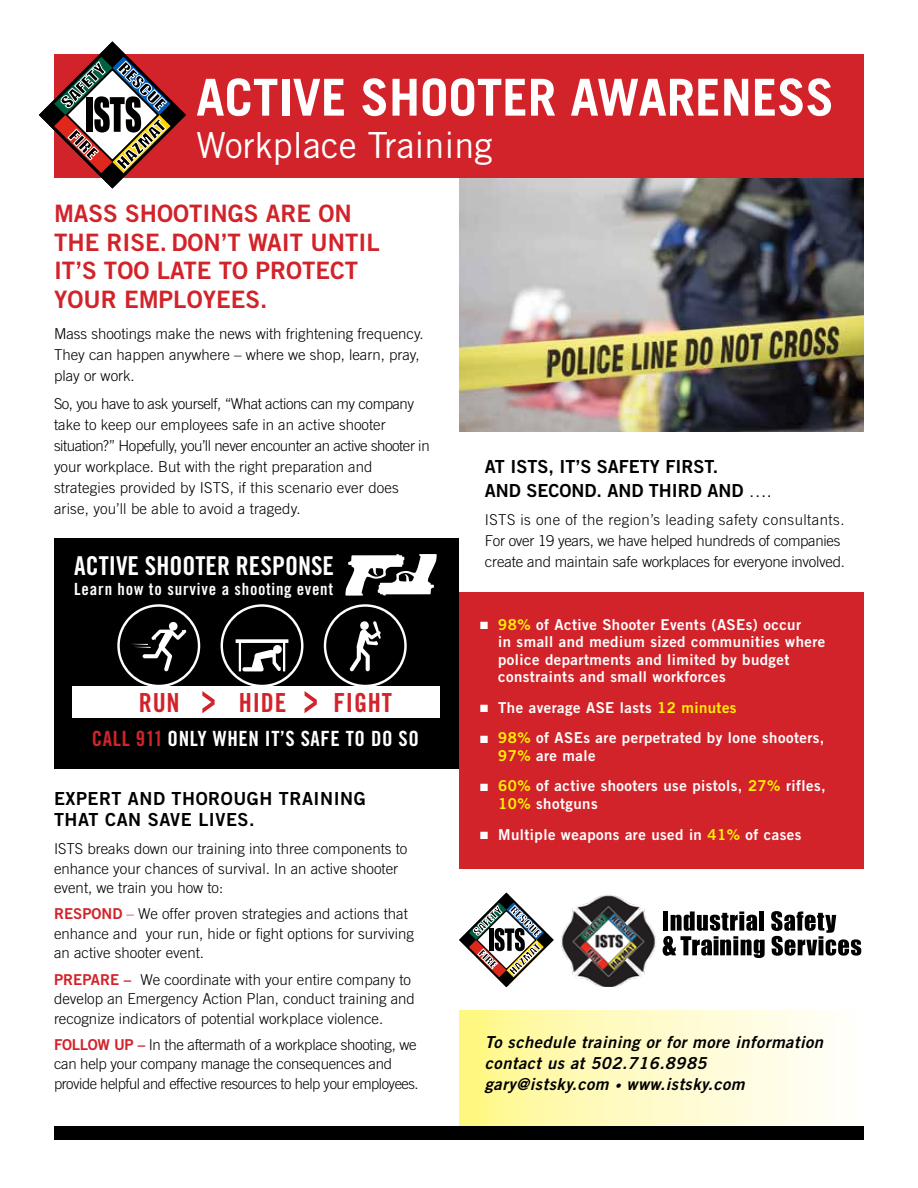
<style>
.page{position:relative;width:918px;height:1188px;background:#fff}
.page>*{position:absolute;margin:0;border:0;box-sizing:border-box;transform-origin:0 0}
.t1{font:700 51px "Trade Gothic";color:#fff}
.t2{font:36px "Trade Gothic";color:#fff}
.t3{font:26.25px "Trade Gothic Bold Cond Twenty";letter-spacing:.03em;color:#d2232a}
.t4{font:25.95px "Trade Gothic Bold Cond Twenty";color:#fff}
.t5{font:24px/28.5px "Trade Gothic Bold Two";color:#d2232a}
.t6{font:21px "Trade Gothic Bold Cond Twenty";letter-spacing:.03em;color:#fff}
.t7{font:18px/24px "Trade Gothic Bold Two";letter-spacing:.005em;color:#000}
.t8{font:18px/21px "Trade Gothic Bold Two";letter-spacing:.03em;color:#000}
.t9{font:16.8px "Trade Gothic Bold Cond Twenty";letter-spacing:.05em;color:#fff}
.t10{font:italic 16.5px/21px "Trade Gothic Bold Two";letter-spacing:.03em;color:#000}
.t11{font:300 15px/21px "Trade Gothic";color:#000}
.t12{font:15px/17.2px "Trade Gothic Bold Two";letter-spacing:.03em;color:#fff}
.t13{font:300 15px/19.5px "Trade Gothic";letter-spacing:-.02em;color:#000}
.s1{color:#d2232a}
.s2{font-family:"Trade Gothic Bold Two";font-weight:400;color:#d2232a}
.s3{font-family:"Trade Gothic";font-weight:300}
.s4{color:#fff200}
.s5{font-size:12px}
</style>
<div class="page">
<svg style="left:459px;top:1011px;width:369px;height:115px;background:#fffac2"></svg>
<svg style="left:459px;top:892px;width:95px;height:96px"></svg>
<svg style="left:663px;top:911px;width:102px;height:47px"></svg>
<svg style="left:771px;top:911px;width:90px;height:45px"></svg>
<div style="left:54px;top:1126px;width:810px;height:14px;background:#000"></div>
<div style="left:459px;top:592px;width:405px;height:276px;background:#d2232a"></div>
<div style="left:54px;top:538px;width:405px;height:230px;background:#000"></div>
<img style="left:459px;top:177px;width:405px;height:255px">
<div style="left:54px;top:54px;width:810px;height:123px;background:#d2232a"></div>
<svg style="left:345px;top:554px;width:92px;height:42px"></svg>
<svg style="left:324px;top:604px;width:83px;height:83px"></svg>
<div style="left:72px;top:687px;width:368px;height:31px;background:#fff"></div>
<svg style="left:117px;top:604px;width:98px;height:109px"></svg>
<svg style="left:221px;top:604px;width:96px;height:109px"></svg>
<svg style="left:39px;top:41px;width:149px;height:148px"></svg>
<img style="left:561px;top:895px;width:95px;height:92px">
<h1 class="t1" style="left:196px;top:66px;width:639px">ACTIVE SHOOTER AWARENESS</h1>
<h2 class="t2" style="left:196px;top:123px;width:298px">Workplace Training</h2>
<h3 class="t5" style="left:54px;top:199px;width:327px">MASS SHOOTINGS ARE ON<br>THE RISE. DON’T WAIT UNTIL<br>IT’S TOO LATE TO PROTECT<br>YOUR EMPLOYEES.</h3>
<p class="t11" style="left:54px;top:323px;width:371px">Mass shootings make the news with frightening frequency.<br>They can happen anywhere – where we shop, learn, pray, play or work.</p>
<p class="t11" style="left:54px;top:393px;width:377px">So, you have to ask yourself, “What actions can my company take to keep our employees safe in an active shooter situation?” Hopefully, you’ll never encounter an active shooter in your workplace. But with the right preparation and strategies provided by ISTS, if this scenario ever does arise, you’ll be able to avoid a tragedy.</p>
<h3 class="t4" style="left:74px;top:550px;width:261px">ACTIVE SHOOTER RESPONSE</h3>
<p class="t9" style="left:74px;top:579px;width:260px">Learn how to survive a shooting event</p>
<h3 class="t3" style="left:139px;top:687px;width:42px">RUN</h3>
<h3 class="t3" style="left:239px;top:687px;width:49px">HIDE</h3>
<h3 class="t3" style="left:334px;top:687px;width:60px">FIGHT</h3>
<h3 class="t6" style="left:92px;top:726px;width:329px"><span class="s1">CALL 911</span> ONLY WHEN IT’S SAFE TO DO SO</h3>
<p class="t8" style="left:54px;top:788px;width:313px">EXPERT AND THOROUGH TRAINING<br>THAT CAN SAVE LIVES.</p>
<p class="t11" style="left:54px;top:839px;width:355px;line-height:19.5px">ISTS breaks down our training into three components to enhance your chances of survival. In an active shooter event, we train you how to:</p>
<p class="t11" style="left:54px;top:904px;width:362px;line-height:19.5px"><span class="s2">RESPOND</span> <span class="s1">–</span> We offer proven strategies and actions that enhance and your run, hide or fight options for surviving an active shooter event.</p>
<p class="t11" style="left:54px;top:969px;width:362px;line-height:19.5px"><span class="s2">PREPARE –</span> We coordinate with your entire company to develop an Emergency Action Plan, conduct training and recognize indicators of potential workplace violence.</p>
<p class="t13" style="left:54px;top:1035px;width:366px"><span class="s2">FOLLOW UP –</span> In the aftermath of a workplace shooting, we can help your company manage the consequences and provide helpful and effective resources to help your employees.</p>
<p class="t7" style="left:485px;top:455px;width:288px">AT ISTS, IT’S SAFETY FIRST.<br>AND SECOND. AND THIRD AND <span class="s3">….</span></p>
<p class="t13" style="left:485px;top:509px;width:362px;line-height:21px">ISTS is one of the region’s leading safety consultants.<br>For over 19 years, we have helped hundreds of companies create and maintain safe workplaces for everyone involved.</p>
<p class="t12" style="left:498px;top:616px;width:329px;text-indent:-18px">■ <span class="s4">98%</span> of Active Shooter Events (ASEs) occur<br>in small and medium sized communities where police departments and limited by budget constraints and small workforces</p>
<p class="t12" style="left:480px;top:698px;width:258px">■ The average ASE lasts <span class="s4">12 minutes</span></p>
<p class="t12" style="left:498px;top:729px;width:328px;text-indent:-18px">■ <span class="s4">98%</span> of ASEs are perpetrated by lone shooters,<br><span class="s4">97%</span> are male</p>
<p class="t12" style="left:498px;top:777px;width:329px;text-indent:-18px">■ <span class="s4">60%</span> of active shooters use pistols, <span class="s4">27%</span> rifles,<br><span class="s4">10%</span> shotguns</p>
<p class="t12" style="left:480px;top:826px;width:323px">■ Multiple weapons are used in <span class="s4">41%</span> of cases</p>
<p class="t10" style="left:485px;top:1031px;width:340px">To schedule training or for more information contact us at 502.716.8985 gary@istsky.com <span class="s5">•</span> www.istsky.com</p>
</div>
